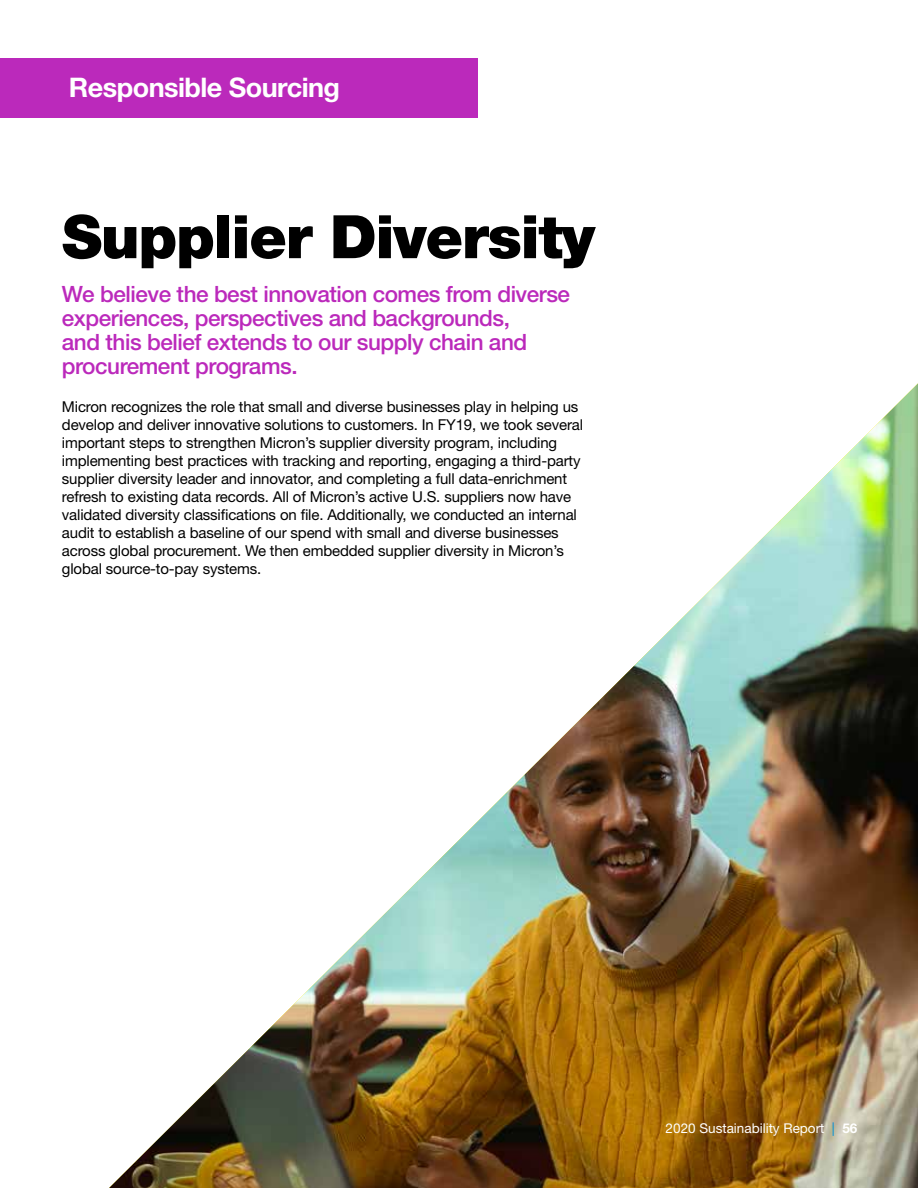
<style>
.page{position:relative;width:918px;height:1188px;background:#fff}
.page>*{position:absolute;margin:0;border:0;box-sizing:border-box;transform-origin:0 0}
.t1{font:900 60px "Helvetica Neue LT Std";letter-spacing:-.02em;color:#000}
.t2{font:700 27px "Helvetica Neue LT Std";letter-spacing:-.02em;color:#fff}
.t3{font:500 22.5px/24px "Helvetica Neue LT Std";letter-spacing:-.02em;color:#bb29bb}
.t4{font:15px/18px "Helvetica Neue LT Std";letter-spacing:-.01em;color:#000}
.t5{font:13.5px "Helvetica Neue LT Std";color:#fff}
.s1{color:#0090da}
.s2{font-weight:700}
</style>
<div class="page">
<img style="left:109px;top:383px;width:809px;height:805px">
<div style="left:0;top:58px;width:477px;height:59px;background:#bb29bb"></div>
<h2 class="t2" style="left:69px;top:71px;width:273px">Responsible Sourcing</h2>
<h1 class="t1" style="left:62px;top:201px;width:535px">Supplier Diversity</h1>
<h3 class="t3" style="left:62px;top:282px;width:510px">We believe the best innovation comes from diverse experiences, perspectives and backgrounds,<br>and this belief extends to our supply chain and procurement programs.</h3>
<p class="t4" style="left:62px;top:398px;width:523px">Micron recognizes the role that small and diverse businesses play in helping us develop and deliver innovative solutions to customers. In FY19, we took several important steps to strengthen Micron’s supplier diversity program, including implementing best practices with tracking and reporting, engaging a third-party supplier diversity leader and innovator, and completing a full data-enrichment refresh to existing data records. All of Micron’s active U.S. suppliers now have validated diversity classifications on file. Additionally, we conducted an internal audit to establish a baseline of our spend with small and diverse businesses across global procurement. We then embedded supplier diversity in Micron’s global source-to-pay systems.</p>
<p class="t5" style="left:666px;top:1120px;width:193px">2020 Sustainability Report <span class="s1">|</span> <span class="s2">56</span></p>
</div>
